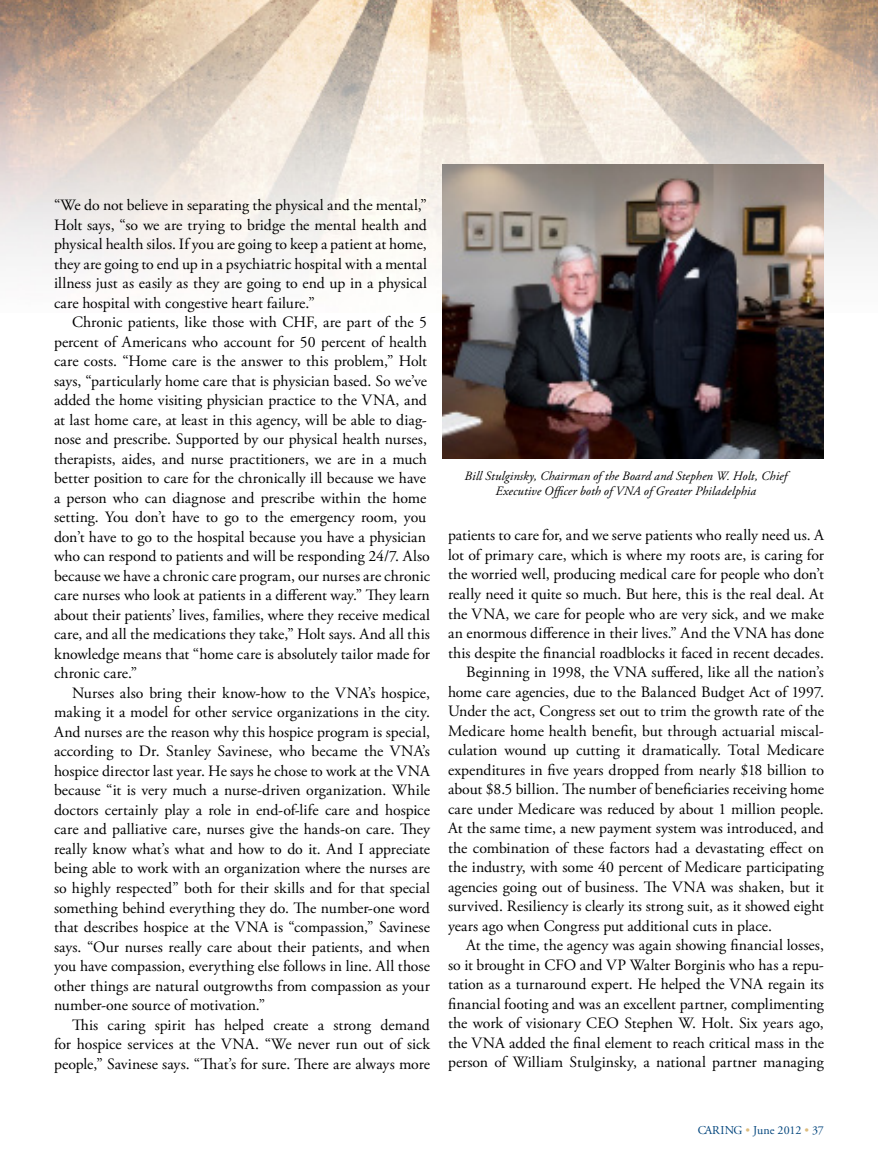
<style>
.page{position:relative;width:878px;height:1175px;background:#fff}
.page>*{position:absolute;margin:0;border:0;box-sizing:border-box;transform-origin:0 0}
.t1{font:15.75px/19.5px "Adobe Garamond Pro";color:#000;text-align:justify}
.t2{font:italic 12.75px/15px "Adobe Garamond Pro";letter-spacing:.01em;color:#000;text-align:center}
.t3{font:12px "Adobe Garamond Pro";letter-spacing:-.01em;color:#00447c}
.s1{color:#ddbc7e}
</style>
<div class="page">
<img style="left:0;top:0;width:878px;height:281px">
<img style="left:442px;top:164px;width:382px;height:294px">
<p class="t1" style="left:54px;top:196px;width:374px">“We do not believe in separating the physical and the mental,” Holt says, “so we are trying to bridge the mental health and physical health silos. If you are going to keep a patient at home, they are going to end up in a psychiatric hospital with a mental illness just as easily as they are going to end up in a physical care hospital with congestive heart failure.”</p>
<p class="t1" style="left:54px;top:313px;width:377px;text-align:left;text-indent:18px">Chronic patients, like those with CHF, are part of the 5 percent of Americans who account for 50 percent of health care costs. “Home care is the answer to this problem,” Holt says, “particularly home care that is physician based. So we’ve added the home visiting physician practice to the VNA, and at last home care, at least in this agency, will be able to diag&shy;nose and prescribe. Supported by our physical health nurses, therapists, aides, and nurse practitioners, we are in a much better position to care for the chronically ill because we have a person who can diagnose and prescribe within the home setting. You don’t have to go to the emergency room, you don’t have to go to the hospital because you have a physician who can respond to patients and will be responding 24/7. Also because we have a chronic care program, our nurses are chronic care nurses who look at patients in a different way.” They learn about their patients’ lives, families, where they receive medical care, and all the medications they take,” Holt says. And all this knowledge means that “home care is absolutely tailor made for chronic care.”</p>
<p class="t1" style="left:54px;top:683px;width:377px;text-indent:18px">Nurses also bring their know-how to the VNA’s hospice, making it a model for other service organizations in the city.<br>And nurses are the reason why this hospice program is special, according to Dr. Stanley Savinese, who became the VNA’s hospice director last year. He says he chose to work at the VNA because “it is very much a nurse-driven organization. While doctors certainly play a role in end-of-life care and hospice care and palliative care, nurses give the hands-on care. They really know what’s what and how to do it. And I appreciate being able to work with an organization where the nurses are so highly respected” both for their skills and for that special something behind everything they do. The number-one word that describes hospice at the VNA is “compassion,” Savinese says. “Our nurses really care about their patients, and when you have compassion, everything else follows in line. All those other things are natural outgrowths from compassion as your number-one source of motivation.”</p>
<p class="t1" style="left:54px;top:1015px;width:378px;text-indent:18px">This caring spirit has helped create a strong demand for hospice services at the VNA. “We never run out of sick people,” Savinese says. “That’s for sure. There are always more</p>
<p class="t2" style="left:464px;top:468px;width:324px">Bill Stulginsky, Chairman of the Board and Stephen W. Holt, Chief<br>Executive Officer both of VNA of Greater Philadelphia</p>
<p class="t1" style="left:448px;top:526px;width:377px">patients to care for, and we serve patients who really need us. A</p>
<p class="t1" style="left:448px;top:546px;width:377px">lot of primary care, which is where my roots are, is caring for</p>
<p class="t1" style="left:448px;top:565px;width:377px">the worried well, producing medical care for people who don’t</p>
<p class="t1" style="left:448px;top:585px;width:377px">really need it quite so much. But here, this is the real deal. At</p>
<p class="t1" style="left:448px;top:604px;width:377px">the VNA, we care for people who are very sick, and we make</p>
<p class="t1" style="left:448px;top:624px;width:377px">an enormous difference in their lives.” And the VNA has done</p>
<p class="t1" style="left:448px;top:643px;width:377px">this despite the financial roadblocks it faced in recent decades.</p>
<p class="t1" style="left:466px;top:663px;width:359px">Beginning in 1998, the VNA suffered, like all the nation’s</p>
<p class="t1" style="left:448px;top:682px;width:377px">home care agencies, due to the Balanced Budget Act of 1997.</p>
<p class="t1" style="left:448px;top:702px;width:377px">Under the act, Congress set out to trim the growth rate of the</p>
<p class="t1" style="left:448px;top:721px;width:377px">Medicare home health benefit, but through actuarial miscal-</p>
<p class="t1" style="left:448px;top:741px;width:377px">culation wound up cutting it dramatically. Total Medicare</p>
<p class="t1" style="left:448px;top:760px;width:377px">expenditures in five years dropped from nearly $18 billion to</p>
<p class="t1" style="left:448px;top:780px;width:377px">about $8.5 billion. The number of beneficiaries receiving home</p>
<p class="t1" style="left:448px;top:799px;width:377px">care under Medicare was reduced by about 1 million people.</p>
<p class="t1" style="left:448px;top:819px;width:377px">At the same time, a new payment system was introduced, and</p>
<p class="t1" style="left:448px;top:838px;width:377px">the combination of these factors had a devastating effect on</p>
<p class="t1" style="left:448px;top:858px;width:377px">the industry, with some 40 percent of Medicare participating</p>
<p class="t1" style="left:448px;top:877px;width:377px">agencies going out of business. The VNA was shaken, but it</p>
<p class="t1" style="left:448px;top:897px;width:377px">survived. Resiliency is clearly its strong suit, as it showed eight</p>
<p class="t1" style="left:448px;top:916px;width:325px">years ago when Congress put additional cuts in place.</p>
<p class="t1" style="left:466px;top:936px;width:359px">At the time, the agency was again showing financial losses,</p>
<p class="t1" style="left:448px;top:955px;width:377px">so it brought in CFO and VP Walter Borginis who has a repu-</p>
<p class="t1" style="left:448px;top:975px;width:377px">tation as a turnaround expert. He helped the VNA regain its</p>
<p class="t1" style="left:448px;top:994px;width:377px">financial footing and was an excellent partner, complimenting</p>
<p class="t1" style="left:448px;top:1014px;width:377px">the work of visionary CEO Stephen W. Holt. Six years ago,</p>
<p class="t1" style="left:448px;top:1033px;width:377px">the VNA added the final element to reach critical mass in the</p>
<p class="t1" style="left:448px;top:1053px;width:377px">person of William Stulginsky, a national partner managing</p>
<p class="t3" style="left:697px;top:1123px;width:128px">CARING <span class="s1">•</span> June 2012 <span class="s1">•</span> 37</p>
</div>
